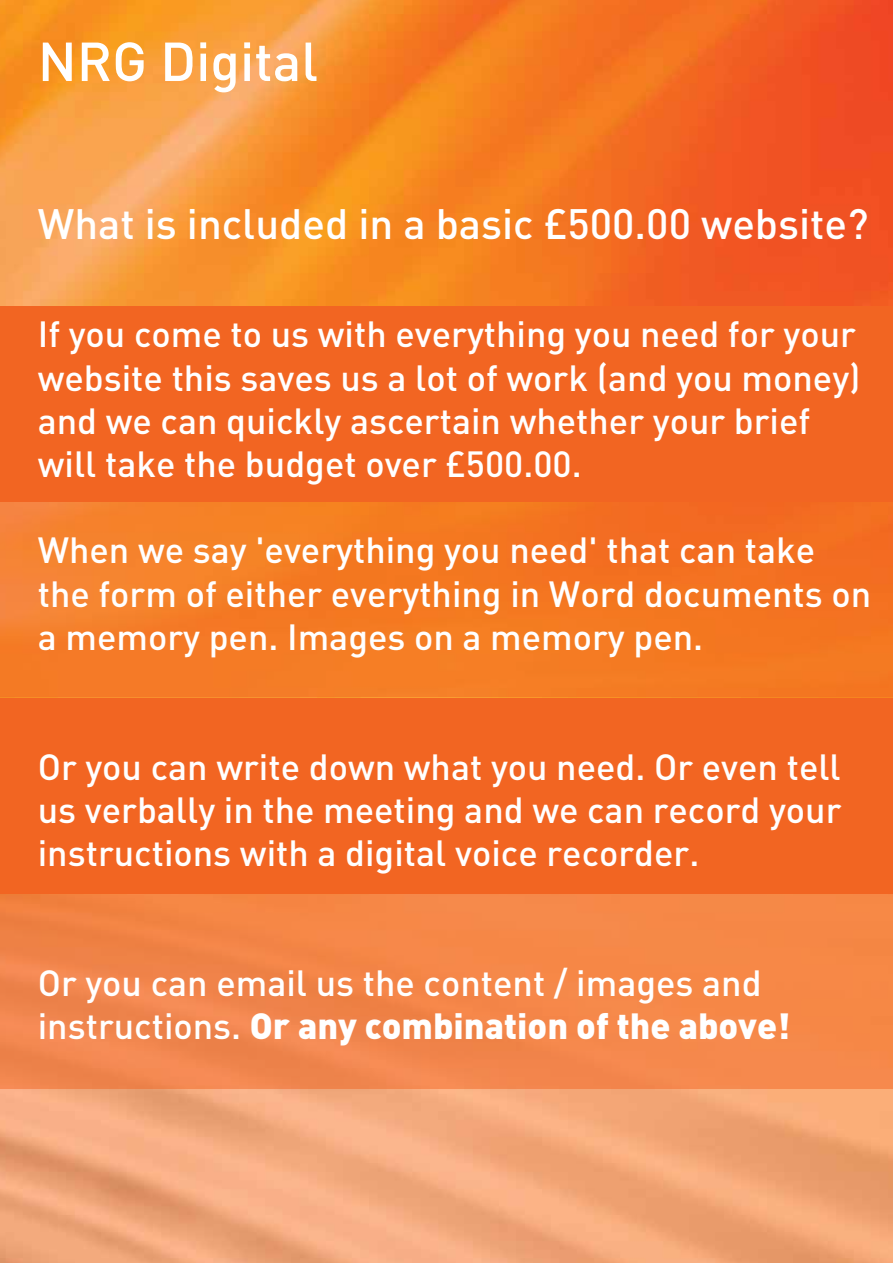
<style>
.page{position:relative;width:893px;height:1263px;background:#fff}
.page>*{position:absolute;margin:0;border:0;box-sizing:border-box;transform-origin:0 0}
.t1{font:500 54px "DIN";color:#fff}
.t2{font:500 42px "DIN";color:#fff}
.t3{font:500 36px/43.2px "DIN";color:#fff}
.s1{font-weight:900}
</style>
<div class="page">
<img style="left:0;top:0;width:893px;height:1263px">
<div style="left:0;top:306px;width:893px;height:196px;background:#f26522"></div>
<div style="left:0;top:501px;width:893px;height:196px;background:linear-gradient(to right,#f5822c,#f3701d)"></div>
<div style="left:0;top:698px;width:893px;height:195px;background:#f26522"></div>
<div style="left:0;top:893px;width:893px;height:195px;background:#f58749"></div>
<h1 class="t1" style="left:38px;top:27px;width:282px">NRG Digital</h1>
<p class="t2" style="left:38px;top:197px;width:832px">What is included in a basic £500.00 website?</p>
<p class="t3" style="left:38px;top:312px;width:824px">If you come to us with everything you need for your website this saves us a lot of work (and you money) and we can quickly ascertain whether your brief will take the budget over £500.00.</p>
<p class="t3" style="left:38px;top:528px;width:835px">When we say 'everything you need' that can take the form of either everything in Word documents on a memory pen. Images on a memory pen.</p>
<p class="t3" style="left:38px;top:744px;width:805px;text-align:justify">Or you can write down what you need. Or even tell us verbally in the meeting and we can record your instructions with a digital voice recorder.</p>
<p class="t3" style="left:38px;top:960px;width:754px">Or you can email us the content / images and instructions. <span class="s1">Or any combination of the above!</span></p>
</div>
